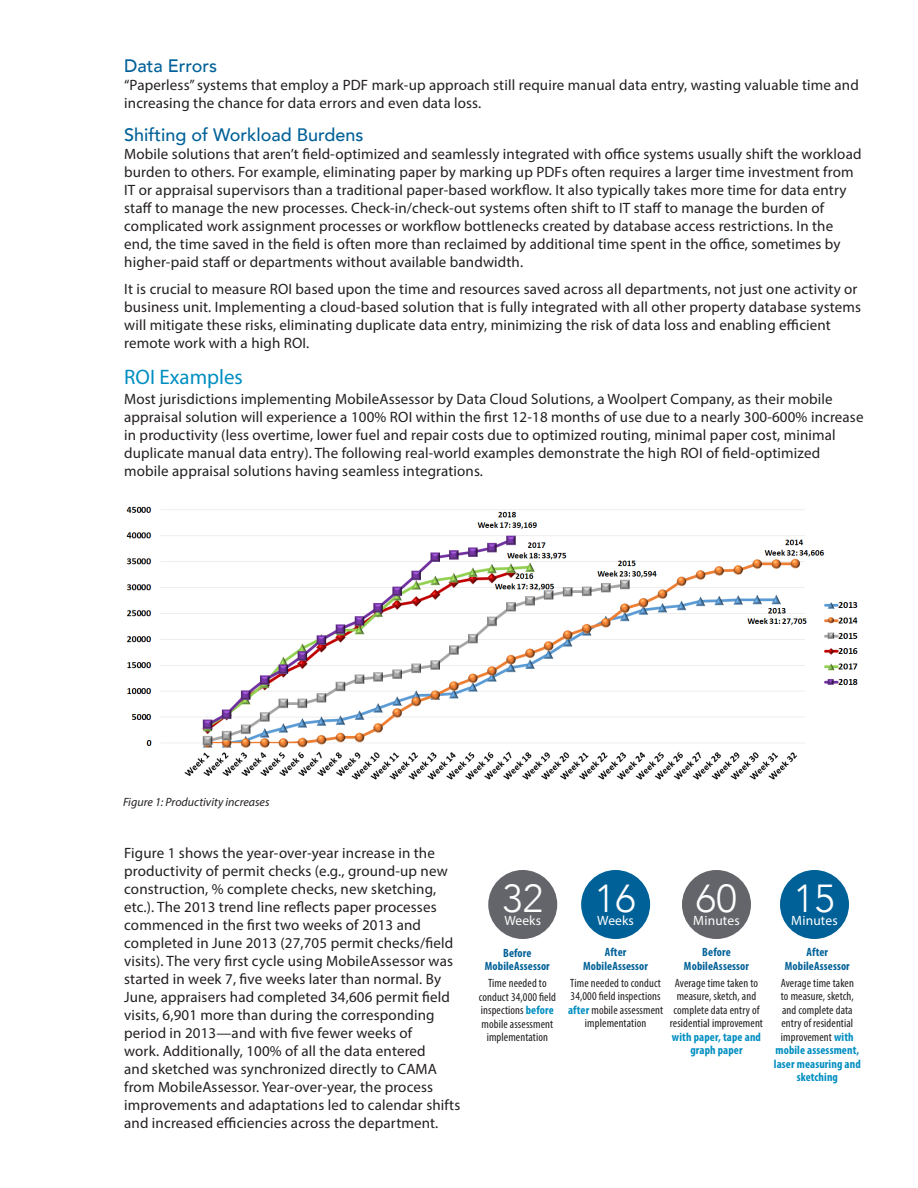
<style>
.page{position:relative;width:918px;height:1188px;background:#fff}
.page>*{position:absolute;margin:0;border:0;box-sizing:border-box;transform-origin:0 0}
.Body{font:300 39px "Avenir LT Com";letter-spacing:.01em;color:#fff}
.Blue_Heading_3{font:21px "Myriad Pro";color:#008ec1}
.Blue_Heading_4{font:500 18px "Avenir LT Com";color:#006198}
.Body_First_Paragraph{font:15px/18px "Myriad Pro";letter-spacing:.01em;color:#231f20}
.Body-2{font:15px/18px "Myriad Pro";letter-spacing:.01em;color:#231f20}
.Body-3{font:13.5px "Myriad Pro";letter-spacing:.01em;color:#fff}
.Body-4{font:condensed 12px/13.5px "Myriad Pro";letter-spacing:.01em;color:#231f20;text-align:center}
.Body-5{font:700 condensed 12px/13.5px "Myriad Pro";letter-spacing:.01em;color:#006198;text-align:center}
.Caption_Left_Justifi{font:italic 12px "Myriad Pro";color:#231f20}
.s1{font-weight:700;color:#008ec1}
</style>
<div class="page">
<img style="left:126px;top:506px;width:732px;height:274px">
<div style="left:488px;top:870px;width:69px;height:69px;background:#63656a;border-radius:50%"></div>
<div style="left:581px;top:870px;width:69px;height:69px;background:#006198;border-radius:50%"></div>
<div style="left:682px;top:870px;width:69px;height:69px;background:#63656a;border-radius:50%"></div>
<div style="left:780px;top:870px;width:69px;height:69px;background:#006198;border-radius:50%"></div>
<p class="Blue_Heading_4" style="left:124px;top:56px;width:95px">Data Errors</p>
<p class="Body_First_Paragraph" style="left:124px;top:76px;width:736px">“Paperless” systems that employ a PDF mark-up approach still require manual data entry, wasting valuable time and increasing the chance for data errors and even data loss.</p>
<p class="Blue_Heading_4" style="left:124px;top:125px;width:241px">Shifting of Workload Burdens</p>
<p class="Body_First_Paragraph" style="left:124px;top:145px;width:739px">Mobile solutions that aren’t field-optimized and seamlessly integrated with office systems usually shift the workload burden to others. For example, eliminating paper by marking up PDFs often requires a larger time investment from IT or appraisal supervisors than a traditional paper-based workflow. It also typically takes more time for data entry staff to manage the new processes. Check-in/check-out systems often shift to IT staff to manage the burden of complicated work assignment processes or workflow bottlenecks created by database access restrictions. In the end, the time saved in the field is often more than reclaimed by additional time spent in the office, sometimes by higher-paid staff or departments without available bandwidth.</p>
<p class="Body-2" style="left:124px;top:280px;width:738px">It is crucial to measure ROI based upon the time and resources saved across all departments, not just one activity or business unit. Implementing a cloud-based solution that is fully integrated with all other property database systems will mitigate these risks, eliminating duplicate data entry, minimizing the risk of data loss and enabling efficient remote work with a high ROI.</p>
<p class="Blue_Heading_3" style="left:124px;top:364px;width:120px">ROI Examples</p>
<p class="Body_First_Paragraph" style="left:124px;top:390px;width:741px">Most jurisdictions implementing MobileAssessor by Data Cloud Solutions, a Woolpert Company, as their mobile appraisal solution will experience a 100% ROI within the first 12-18 months of use due to a nearly 300-600% increase in productivity (less overtime, lower fuel and repair costs due to optimized routing, minimal paper cost, minimal duplicate manual data entry). The following real-world examples demonstrate the high ROI of field-optimized mobile appraisal solutions having seamless integrations.</p>
<p class="Caption_Left_Justifi" style="left:123px;top:794px;width:148px">Figure 1: Productivity increases</p>
<p class="Body-2" style="left:124px;top:844px;width:338px">Figure 1 shows the year-over-year increase in the productivity of permit checks (e.g., ground-up new construction, % complete checks, new sketching, etc.). The 2013 trend line reflects paper processes commenced in the first two weeks of 2013 and completed in June 2013 (27,705 permit checks/field visits). The very first cycle using MobileAssessor was started in week 7, five weeks later than normal. By June, appraisers had completed 34,606 permit field visits, 6,901 more than during the corresponding period in 2013—and with five fewer weeks of<br>work. Additionally, 100% of all the data entered<br>and sketched was synchronized directly to CAMA from MobileAssessor. Year-over-year, the process improvements and adaptations led to calendar shifts and increased efficiencies across the department.</p>
<p class="Body" style="left:502px;top:875px;width:42px">32</p>
<p class="Body-3" style="left:504px;top:913px;width:38px">Weeks</p>
<p class="Body-5" style="left:485px;top:946px;width:67px">Before<br>MobileAssessor</p>
<p class="Body-4" style="left:479px;top:976px;width:79px">Time needed to conduct 34,000 field inspections <span class="s1">before </span>mobile assessment implementation</p>
<p class="Body" style="left:595px;top:875px;width:42px">16</p>
<p class="Body-3" style="left:597px;top:913px;width:38px">Weeks</p>
<p class="Body" style="left:696px;top:875px;width:42px">60</p>
<p class="Body-3" style="left:693px;top:913px;width:48px">Minutes</p>
<p class="Body-5" style="left:583px;top:945px;width:67px">After<br>MobileAssessor</p>
<p class="Body-4" style="left:568px;top:976px;width:97px">Time needed to conduct<br>34,000 field inspections <span class="s1">after</span> mobile assessment implementation</p>
<p class="Body-5" style="left:684px;top:945px;width:67px">Before<br>MobileAssessor</p>
<p class="Body-4" style="left:670px;top:976px;width:94px">Average time taken to measure, sketch, and complete data entry of residential improvement <span class="s1">with paper, tape and graph paper</span></p>
<p class="Body" style="left:794px;top:875px;width:42px">15</p>
<p class="Body-3" style="left:791px;top:913px;width:48px">Minutes</p>
<p class="Body-5" style="left:785px;top:945px;width:67px">After<br>MobileAssessor</p>
<p class="Body-4" style="left:774px;top:976px;width:88px">Average time taken<br>to measure, sketch, and complete data entry of residential improvement <span class="s1">with mobile assessment, laser measuring and sketching</span></p>
</div>
